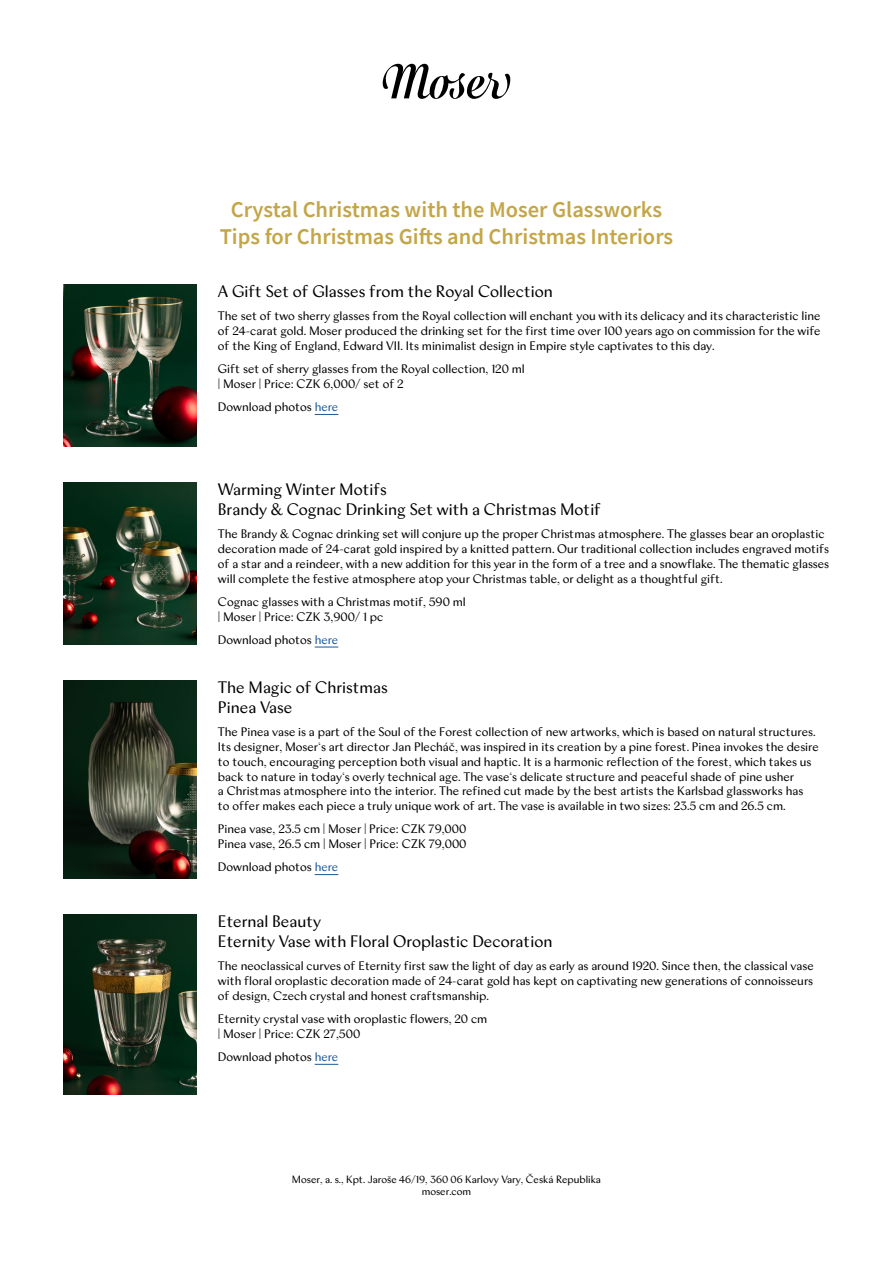
<style>
.page{position:relative;width:893px;height:1263px;background:#fff}
.page>*{position:absolute;margin:0;border:0;box-sizing:border-box;transform-origin:0 0}
.t1{font:600 22.5px/27px "Source Sans Pro";color:#c4a647;text-align:center}
.t2{font:500 16.5px/19.8px "HW Atlantic";color:#000}
.t3{font:500 12.3px/14.7px "HW Atlantic";color:#000}
.t4{font:500 10.5px/12px "HW Atlantic";color:#000;text-align:center}
.s1{color:#1b5899}
</style>
<div class="page">
<svg style="left:382px;top:64px;width:129px;height:35px"></svg>
<img style="left:64px;top:285px;width:133px;height:162px">
<img style="left:64px;top:915px;width:133px;height:180px">
<svg style="left:315px;top:1064px;width:23px;height:1px"></svg>
<svg style="left:315px;top:414px;width:23px;height:1px"></svg>
<svg style="left:315px;top:647px;width:23px;height:1px"></svg>
<img style="left:64px;top:483px;width:133px;height:162px">
<svg style="left:315px;top:874px;width:23px;height:1px"></svg>
<img style="left:64px;top:681px;width:133px;height:198px">
<h1 class="t1" style="left:220px;top:196px;width:455px">Crystal Christmas with the Moser Glassworks<br>Tips for Christmas Gifts and Christmas Interiors</h1>
<h2 class="t2" style="left:218px;top:281px;width:336px">A Gift Set of Glasses from the Royal Collection</h2>
<p class="t3" style="left:218px;top:308px;width:604px;text-align:justify">The set of two sherry glasses from the Royal collection will enchant you with its delicacy and its characteristic line of 24-carat gold. Moser produced the drinking set for the first time over 100 years ago on commission for the wife of the King of England, Edward VII. Its minimalist design in Empire style captivates to this day.</p>
<p class="t3" style="left:218px;top:361px;width:308px">Gift set of sherry glasses from the Royal collection, 120 ml | Moser | Price: CZK 6,000/ set of 2</p>
<p class="t3" style="left:218px;top:399px;width:122px">Download photos <span class="s1">here</span></p>
<h2 class="t2" style="left:218px;top:479px;width:385px">Warming Winter Motifs<br>Brandy &amp; Cognac Drinking Set with a Christmas Motif</h2>
<p class="t3" style="left:218px;top:526px;width:613px">The Brandy &amp; Cognac drinking set will conjure up the proper Christmas atmosphere. The glasses bear an oroplastic decoration made of 24-carat gold inspired by a knitted pattern. Our traditional collection includes engraved motifs of a star and a reindeer, with a new addition for this year in the form of a tree and a snowflake. The thematic glasses will complete the festive atmosphere atop your Christmas table, or delight as a thoughtful gift.</p>
<p class="t3" style="left:218px;top:594px;width:249px">Cognac glasses with a Christmas motif, 590 ml | Moser | Price: CZK 3,900/ 1 pc</p>
<p class="t3" style="left:218px;top:632px;width:122px">Download photos <span class="s1">here</span></p>
<h2 class="t2" style="left:218px;top:677px;width:171px">The Magic of Christmas<br>Pinea Vase</h2>
<p class="t3" style="left:218px;top:724px;width:602px">The Pinea vase is a part of the Soul of the Forest collection of new artworks, which is based on natural structures.<br>Its designer, Moser‘s art director Jan Plecháč, was inspired in its creation by a pine forest. Pinea invokes the desire to touch, encouraging perception both visual and haptic. It is a harmonic reflection of the forest, which takes us back to nature in today‘s overly technical age. The vase‘s delicate structure and peaceful shade of pine usher<br>a Christmas atmosphere into the interior. The refined cut made by the best artists the Karlsbad glassworks has<br>to offer makes each piece a truly unique work of art. The vase is available in two sizes: 23.5 cm and 26.5 cm.</p>
<p class="t3" style="left:218px;top:821px;width:250px">Pinea vase, 23.5 cm | Moser | Price: CZK 79,000<br>Pinea vase, 26.5 cm | Moser | Price: CZK 79,000</p>
<p class="t3" style="left:218px;top:859px;width:122px">Download photos <span class="s1">here</span></p>
<h2 class="t2" style="left:218px;top:911px;width:336px">Eternal Beauty<br>Eternity Vase with Floral Oroplastic Decoration</h2>
<p class="t3" style="left:218px;top:958px;width:597px;text-align:justify">The neoclassical curves of Eternity first saw the light of day as early as around 1920. Since then, the classical vase with floral oroplastic decoration made of 24-carat gold has kept on captivating new generations of connoisseurs of design, Czech crystal and honest craftsmanship.</p>
<p class="t3" style="left:218px;top:1011px;width:271px">Eternity crystal vase with oroplastic flowers, 20 cm | Moser | Price: CZK 27,500</p>
<p class="t3" style="left:218px;top:1049px;width:122px">Download photos <span class="s1">here</span></p>
<p class="t4" style="left:292px;top:1173px;width:311px">Moser, a. s., Kpt. Jaroše 46/19, 360 06 Karlovy Vary, Česká Republika moser.com</p>
</div>
